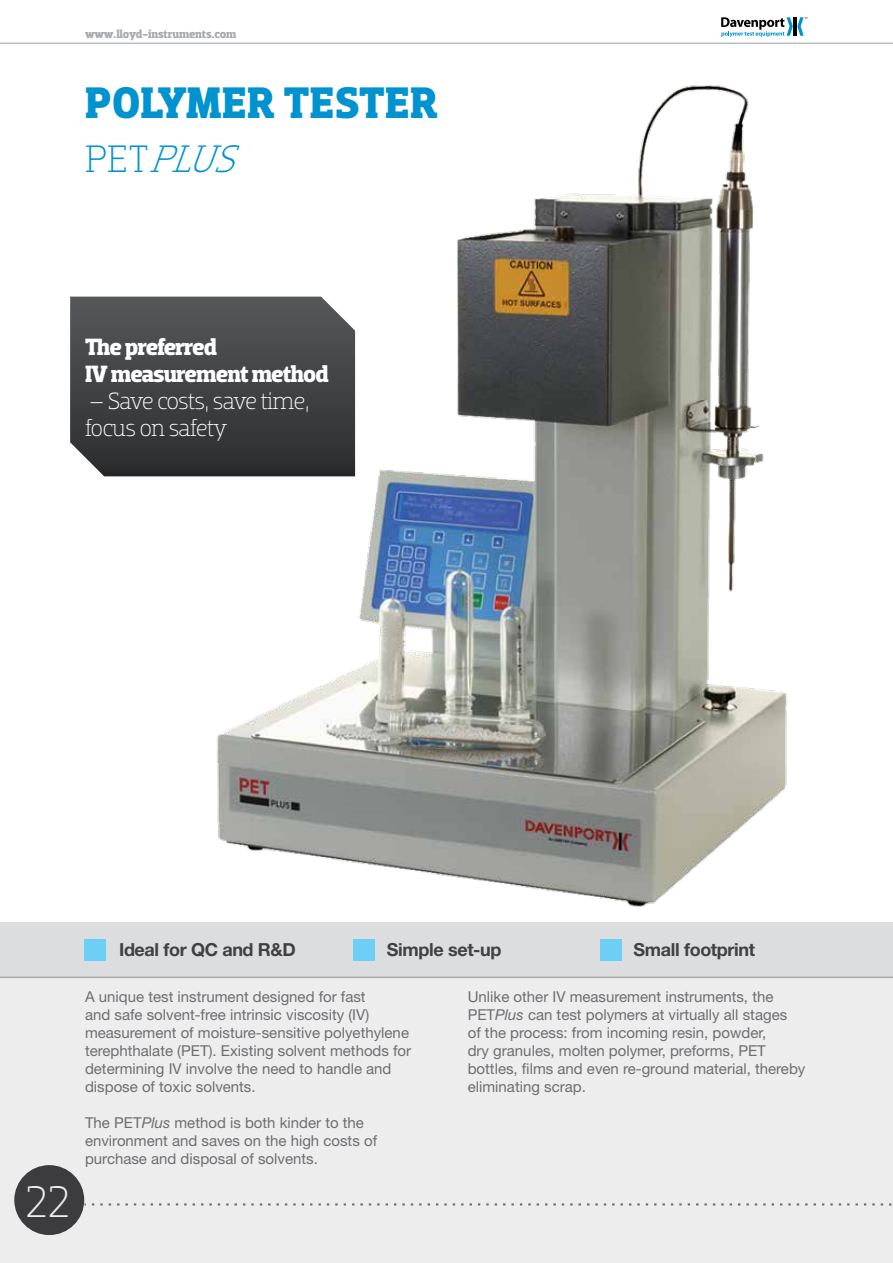
<style>
.page{position:relative;width:893px;height:1263px;background:#fff}
.page>*{position:absolute;margin:0;border:0;box-sizing:border-box;transform-origin:0 0}
.t1{font:700 45px "Dobra Slab";color:#0093d0}
.t2{font:300 45px "Dobra Slab";color:#fff}
.t3{font:italic 300 39px "Dobra Slab";color:#0093d0}
.t4{font:300 24px/27px "Dobra Slab";letter-spacing:-.05em;color:#fff}
.t5{font:700 24px/27px "Dobra Slab";letter-spacing:-.04em;color:#fff}
.t6{font:700 18px "Helvetica Neue";letter-spacing:-.02em;color:#414042}
.t7{font:15px/18px "Helvetica Neue";color:#6d6e71}
.t8{font:700 12px "Dobra Slab";letter-spacing:-.01em;color:#a7a9ac}
.s1{font-style:normal}
.s2{font-style:italic}
</style>
<div class="page">
<div style="left:0;top:974px;width:893px;height:289px;background:#ededee"></div>
<img style="left:200px;top:42px;width:607px;height:865px">
<div style="left:14px;top:1165px;width:70px;height:70px;background:#414042;border-radius:50%"></div>
<svg style="left:85px;top:1203px;width:806px;height:2px"></svg>
<hr style="left:892px;top:1033px;width:1px;height:54px;background:#dcddde">
<hr style="left:0;top:43px;width:893px;height:1px;background:#bcbec0">
<svg style="left:70px;top:297px;width:285px;height:179px;background:#454648"></svg>
<svg style="left:721px;top:17px;width:86px;height:20px"></svg>
<div style="left:0;top:922px;width:893px;height:54px;background:#dcddde"></div>
<div style="left:85px;top:939px;width:21px;height:22px;background:#6dcff6"></div>
<div style="left:354px;top:939px;width:21px;height:22px;background:#6dcff6"></div>
<div style="left:600px;top:939px;width:22px;height:22px;background:#6dcff6"></div>
<hr style="left:0;top:976px;width:893px;height:2px;background:#a7a9ac">
<p class="t8" style="left:85px;top:27px;width:153px">www.lloyd-instruments.com</p>
<h1 class="t1" style="left:85px;top:77px;width:103px">Polymer</h1>
<h1 class="t1" style="left:284px;top:77px;width:102px">te ster</h1>
<h2 class="t3" style="left:85px;top:136px;width:167px"><span class="s1">pet</span>plus</h2>
<h3 class="t5" style="left:85px;top:334px;width:245px">The preferred<br>IV measurement method</h3>
<h3 class="t4" style="left:85px;top:387px;width:226px">– Save costs, save time, focus on safety</h3>
<h1 class="t2" style="left:26px;top:1175px;width:46px">22</h1>
<p class="t6" style="left:119px;top:939px;width:178px">Ideal for QC and R&amp;D</p>
<p class="t6" style="left:387px;top:939px;width:116px">Simple set-up</p>
<p class="t6" style="left:634px;top:939px;width:123px">Small footprint</p>
<p class="t7" style="left:85px;top:987px;width:328px">A unique test instrument designed for fast<br>and safe solvent-free intrinsic viscosity (IV) measurement of moisture-sensitive polyethylene terephthalate (PET). Existing solvent methods for determining IV involve the need to handle and dispose of toxic solvents.</p>
<p class="t7" style="left:85px;top:1113px;width:294px">The PET<span class="s2">Plus</span> method is both kinder to the environment and saves on the high costs of purchase and disposal of solvents.</p>
<p class="t7" style="left:468px;top:987px;width:339px">Unlike other IV measurement instruments, the PET<span class="s2">Plus</span> can test polymers at virtually all stages<br>of the process: from incoming resin, powder,<br>dry granules, molten polymer, preforms, PET bottles, films and even re-ground material, thereby eliminating scrap.</p>
</div>
